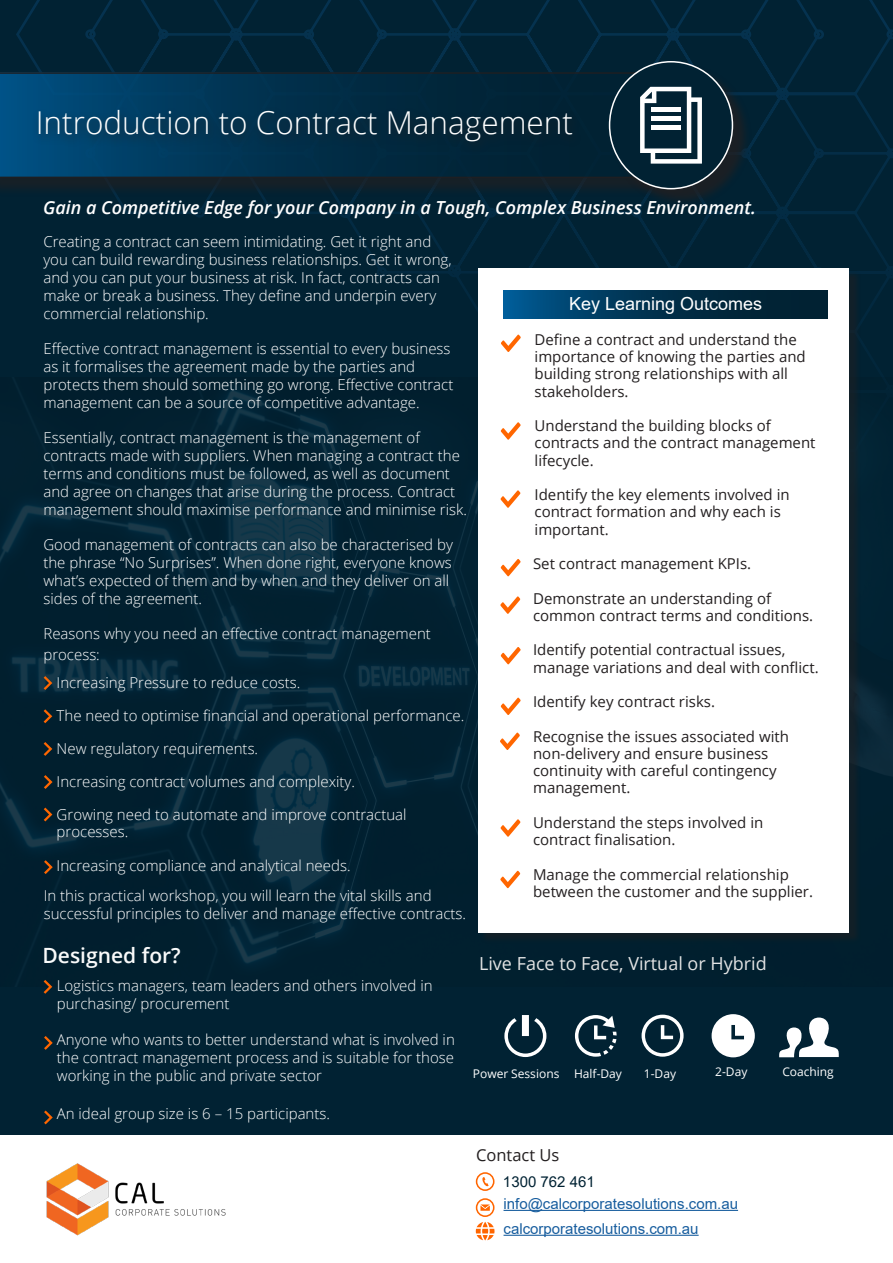
<style>
.page{position:relative;width:893px;height:1263px;background:#fff}
.page>*{position:absolute;margin:0;border:0;box-sizing:border-box;transform-origin:0 0}
.t1{font:300 31.5px "Open Sans";color:#fff}
.t2{font:600 21px "Open Sans";color:#f9fafa}
.t3{font:italic 600 18px "Open Sans";color:#fff}
.t4{font:18px "Open Sans";color:#fff}
.t5{font:18px "Arial";color:#fff}
.t6{font:16.5px "Open Sans";color:#231f20}
.t7{font:300 15px/18px "Open Sans";color:#fff}
.t8{font:15px/17.2px "Open Sans";color:#231f20}
.t9{font:15px/24.9px "Arial";color:#175d9e}
.t10{font:15px "Arial";color:#012233}
.t11{font:12px "Open Sans";color:#fff}
</style>
<div class="page">
<div style="left:0;top:0;width:893px;height:1135px;background:#012233"></div>
<div style="left:16px;top:0;width:877px;height:378px;background:#012233"></div>
<div style="left:0;top:75px;width:690px;height:122px;background:#231f20;opacity:.75"></div>
<svg style="left:0;top:72px;width:611px;height:106px;background:#02324f"></svg>
<div style="left:611px;top:63px;width:140px;height:145px;background:#231f20;opacity:.75"></div>
<div style="left:610px;top:62px;width:122px;height:127px;background:#012233;border-radius:50%"></div>
<div style="left:32px;top:106px;width:550px;height:48px;background:#231f20;opacity:.75"></div>
<svg style="left:476px;top:1172px;width:18px;height:19px"></svg>
<svg style="left:475px;top:1198px;width:264px;height:43px"></svg>
<svg style="left:779px;top:1017px;width:60px;height:40px"></svg>
<img style="left:0;top:378px;width:893px;height:609px">
<div style="left:480px;top:270px;width:381px;height:674px;background:#231f20;opacity:.5"></div>
<div style="left:478px;top:268px;width:371px;height:664px;background:#fff"></div>
<svg style="left:504px;top:290px;width:324px;height:28px;background:#003453"></svg>
<svg style="left:501px;top:334px;width:20px;height:18px"></svg>
<svg style="left:501px;top:422px;width:20px;height:18px"></svg>
<svg style="left:500px;top:490px;width:20px;height:18px"></svg>
<svg style="left:500px;top:596px;width:20px;height:18px"></svg>
<svg style="left:501px;top:647px;width:20px;height:17px"></svg>
<svg style="left:500px;top:732px;width:20px;height:18px"></svg>
<svg style="left:501px;top:559px;width:20px;height:17px"></svg>
<svg style="left:500px;top:819px;width:20px;height:18px"></svg>
<svg style="left:712px;top:1014px;width:43px;height:43px"></svg>
<svg style="left:642px;top:1015px;width:42px;height:42px"></svg>
<svg style="left:504px;top:1015px;width:42px;height:42px"></svg>
<svg style="left:575px;top:1015px;width:42px;height:42px"></svg>
<img style="left:46px;top:1163px;width:180px;height:73px">
<svg style="left:44px;top:1036px;width:9px;height:14px"></svg>
<svg style="left:44px;top:980px;width:8px;height:14px"></svg>
<svg style="left:500px;top:871px;width:20px;height:17px"></svg>
<svg style="left:44px;top:1110px;width:9px;height:14px"></svg>
<svg style="left:44px;top:860px;width:9px;height:14px"></svg>
<svg style="left:44px;top:807px;width:8px;height:14px"></svg>
<svg style="left:44px;top:775px;width:9px;height:14px"></svg>
<svg style="left:44px;top:742px;width:8px;height:14px"></svg>
<svg style="left:44px;top:709px;width:8px;height:14px"></svg>
<svg style="left:44px;top:676px;width:8px;height:14px"></svg>
<svg style="left:640px;top:87px;width:62px;height:77px"></svg>
<hr style="left:651px;top:108px;width:29px;height:4px;background:#fff">
<hr style="left:651px;top:117px;width:29px;height:4px;background:#fff">
<hr style="left:651px;top:126px;width:29px;height:4px;background:#fff">
<svg style="left:501px;top:697px;width:20px;height:18px"></svg>
<h1 class="t1" style="left:36px;top:110px;width:539px">Introduction to Contract Management</h1>
<p class="t3" style="left:43px;top:200px;width:714px">Gain a Competitive Edge for your Company in a Tough, Complex Business Environment.</p>
<p class="t7" style="left:43px;top:234px;width:410px">Creating a contract can seem intimidating. Get it right and you can build rewarding business relationships. Get it wrong, and you can put your business at risk. In fact, contracts can make or break a business. They define and underpin every commercial relationship.</p>
<p class="t7" style="left:43px;top:339px;width:411px">Effective contract management is essential to every business as it formalises the agreement made by the parties and protects them should something go wrong. Effective contract management can be a source of competitive advantage.</p>
<p class="t7" style="left:43px;top:430px;width:425px">Essentially, contract management is the management of contracts made with suppliers. When managing a contract the terms and conditions must be followed, as well as document and agree on changes that arise during the process. Contract management should maximise performance and minimise risk.</p>
<p class="t7" style="left:43px;top:537px;width:411px">Good management of contracts can also be characterised by the phrase “No Surprises”. When done right, everyone knows what’s expected of them and by when and they deliver on all sides of the agreement.</p>
<p class="t7" style="left:43px;top:622px;width:389px;line-height:21px">Reasons why you need an effective contract management process:</p>
<p class="t7" style="left:57px;top:675px;width:245px">Increasing Pressure to reduce costs.</p>
<p class="t7" style="left:57px;top:706px;width:409px">The need to optimise financial and operational performance.</p>
<p class="t7" style="left:57px;top:741px;width:203px">New regulatory requirements.</p>
<p class="t7" style="left:57px;top:772px;width:300px">Increasing contract volumes and complexity.</p>
<p class="t7" style="left:57px;top:806px;width:351px;line-height:16.5px">Growing need to automate and improve contractual processes.</p>
<p class="t7" style="left:44px;top:852px;width:389px;line-height:29.7px;text-indent:13px">Increasing compliance and analytical needs.<br>In this practical workshop, you will learn the vital skills and</p>
<p class="t7" style="left:44px;top:904px;width:424px">successful principles to deliver and manage effective contracts.</p>
<p class="t5" style="left:569px;top:297px;width:195px">Key Learning Outcomes</p>
<p class="t8" style="left:535px;top:330px;width:273px">Define a contract and understand the importance of knowing the parties and building strong relationships with all stakeholders.</p>
<p class="t8" style="left:535px;top:417px;width:282px">Understand the building blocks of contracts and the contract management lifecycle.</p>
<p class="t8" style="left:535px;top:486px;width:257px">Identify the key elements involved in contract formation and why each is important.</p>
<p class="t8" style="left:533px;top:555px;width:220px">Set contract management KPIs.</p>
<p class="t8" style="left:533px;top:591px;width:282px">Demonstrate an understanding of common contract terms and conditions.</p>
<p class="t8" style="left:533px;top:643px;width:287px">Identify potential contractual issues, manage variations and deal with conflict.</p>
<p class="t8" style="left:533px;top:693px;width:183px">Identify key contract risks.</p>
<p class="t8" style="left:533px;top:727px;width:257px">Recognise the issues associated with non-delivery and ensure business continuity with careful contingency management.</p>
<p class="t8" style="left:533px;top:813px;width:232px">Understand the steps involved in contract finalisation.</p>
<p class="t8" style="left:533px;top:865px;width:281px">Manage the commercial relationship between the customer and the supplier.</p>
<h2 class="t2" style="left:43px;top:946px;width:140px">Designed for?</h2>
<p class="t7" style="left:57px;top:976px;width:377px">Logistics managers, team leaders and others involved in purchasing/ procurement</p>
<p class="t7" style="left:57px;top:1030px;width:400px;text-align:justify">Anyone who wants to better understand what is involved in the contract management process and is suitable for those working in the public and private sector</p>
<p class="t7" style="left:57px;top:1106px;width:275px">An ideal group size is 6 – 15 participants.</p>
<p class="t4" style="left:479px;top:956px;width:289px">Live Face to Face, Virtual or Hybrid</p>
<p class="t11" style="left:473px;top:1069px;width:151px">Power Sessions Half-Day</p>
<p class="t11" style="left:644px;top:1069px;width:34px">1-Day</p>
<p class="t11" style="left:715px;top:1067px;width:34px">2-Day</p>
<p class="t11" style="left:782px;top:1063px;width:53px">Coaching</p>
<p class="t6" style="left:476px;top:1148px;width:85px">Contact Us</p>
<p class="t10" style="left:503px;top:1176px;width:93px">1300 762 461</p>
<p class="t9" style="left:504px;top:1192px;width:236px">info@calcorporatesolutions.com.au calcorporatesolutions.com.au</p>
</div>
